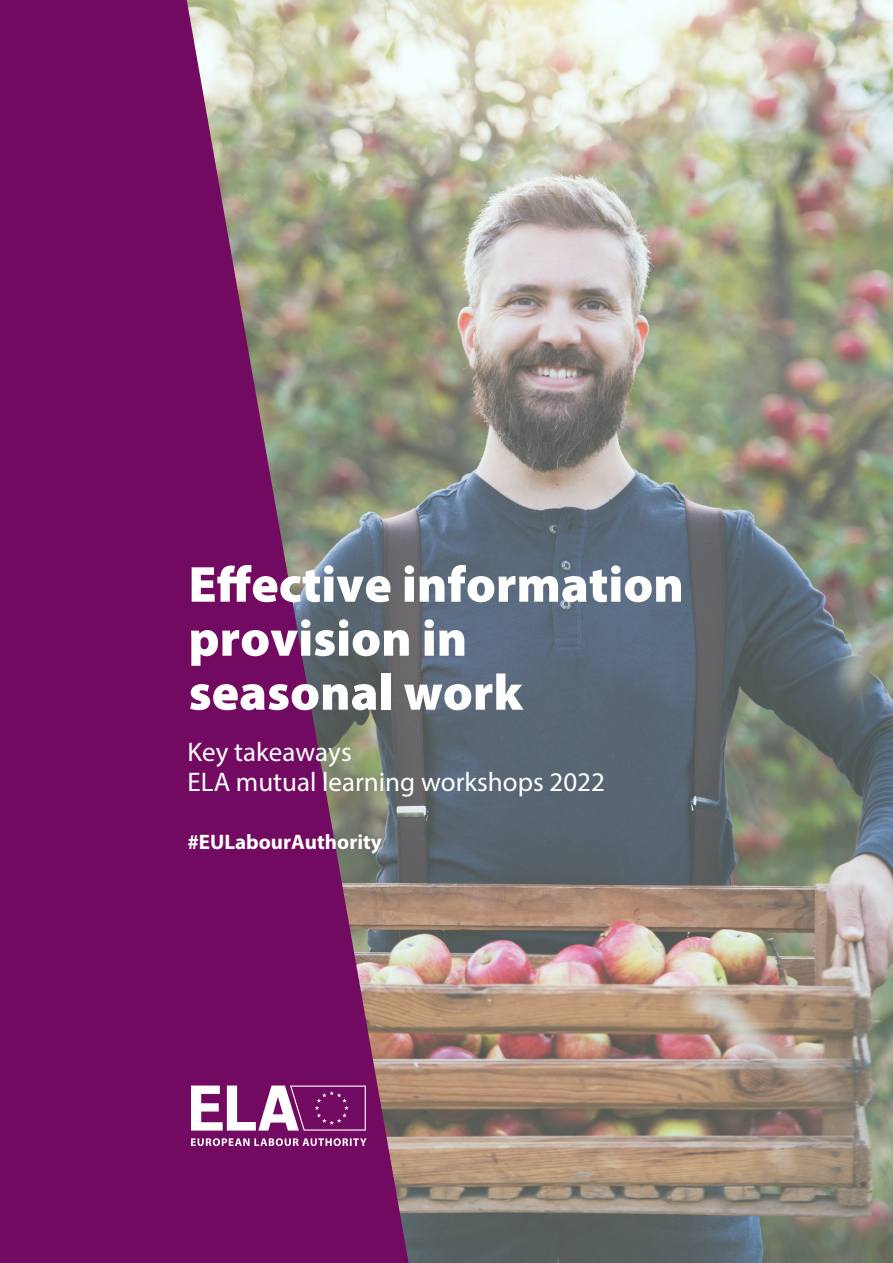
<style>
.page{position:relative;width:893px;height:1263px;background:#fff}
.page>*{position:absolute;margin:0;border:0;box-sizing:border-box;transform-origin:0 0}
.Cover_Title{font:900 51px/54px "Myriad Pro";color:#fff}
.Cover_Subtitle{font:27px "Myriad Pro";color:#fff}
.Hashtag{font:700 21px "Myriad Pro";color:#fff}
</style>
<div class="page">
<img style="left:409px;top:0;width:484px;height:1263px">
<svg style="left:0;top:0;width:409px;height:1263px;background:#7d326c"></svg>
<svg style="left:191px;top:1138px;width:176px;height:8px"></svg>
<svg style="left:191px;top:1085px;width:175px;height:45px"></svg>
<p class="Cover_Title" style="left:188px;top:555px;width:497px">Effective information provision in</p>
<p class="Cover_Title" style="left:189px;top:663px;width:336px">seasonal work</p>
<p class="Cover_Subtitle" style="left:188px;top:736px;width:166px">Key takeaways</p>
<p class="Cover_Subtitle" style="left:188px;top:766px;width:419px">ELA mutual learning workshops 2022</p>
<p class="Hashtag" style="left:187px;top:828px;width:196px">#EULabourAuthority</p>
</div>
